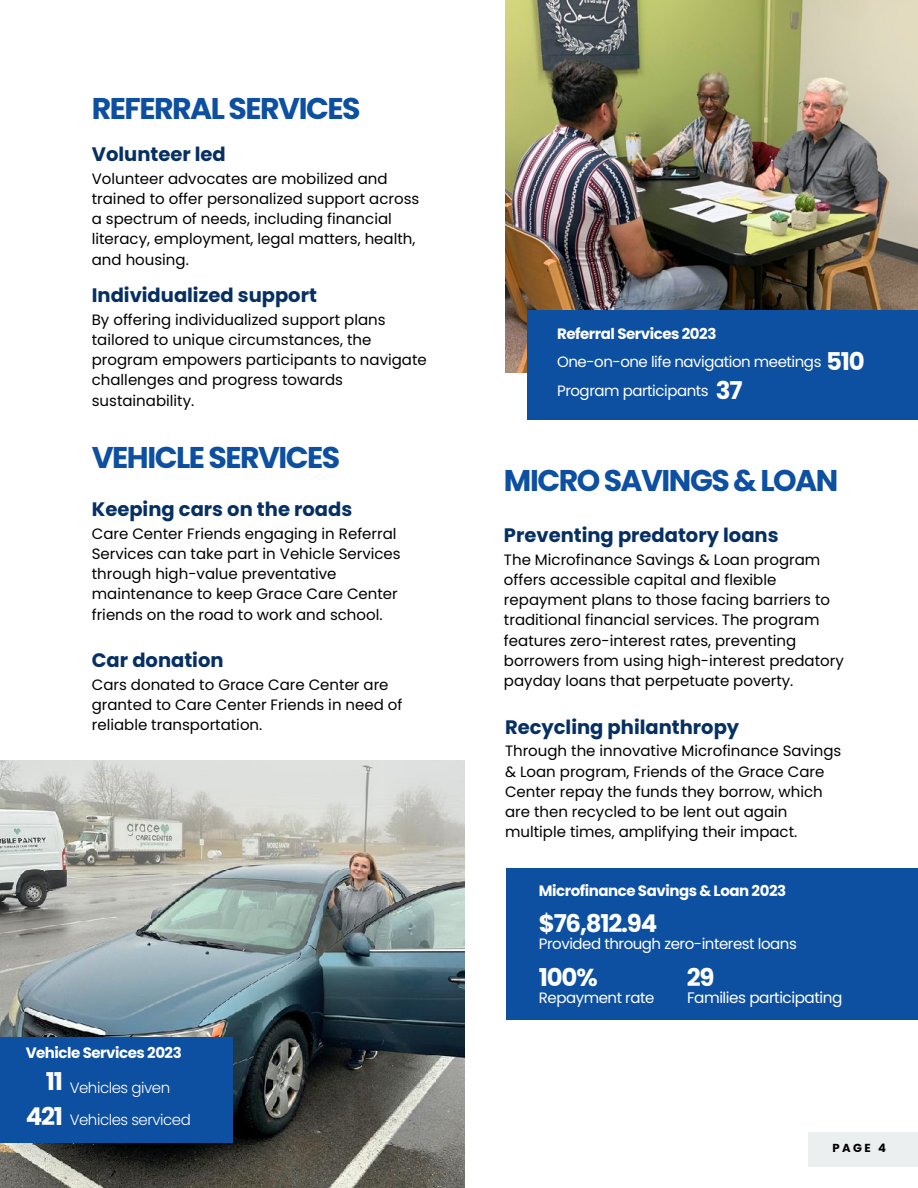
<style>
.page{position:relative;width:918px;height:1188px;background:#fff}
.page>*{position:absolute;margin:0;border:0;box-sizing:border-box;transform-origin:0 0}
.t1{font:700 30px "Poppins";letter-spacing:-.05em;color:#0d50a1}
.t2{font:700 24.45px "Poppins";letter-spacing:-.05em;color:#fefeff}
.t3{font:700 24.45px "Poppins";color:#fff}
.t4{font:700 19.5px "Poppins";color:#063063}
.t5{font:15.3px "Poppins";letter-spacing:-.03em;color:#fff}
.t6{font:15px/20.2px "Poppins";color:#000}
.t7{font:15px "Poppins";letter-spacing:-.03em;color:#fff}
.t8{font:700 15px "Poppins";letter-spacing:-.03em;color:#fff}
.t9{font:300 15px "Poppins";letter-spacing:-.03em;color:#fff}
.t10{font:700 11.7px "Poppins";color:#000}
</style>
<div class="page">
<img style="left:506px;top:0;width:412px;height:372px">
<img style="left:0;top:760px;width:465px;height:428px">
<div style="left:506px;top:869px;width:412px;height:151px;background:#0d50a1"></div>
<div style="left:808px;top:1132px;width:110px;height:35px;background:#ecefef"></div>
<div style="left:527px;top:310px;width:391px;height:110px;background:#0d50a1"></div>
<div style="left:0;top:1037px;width:233px;height:105px;background:#0d50a1"></div>
<h4 class="t1" style="left:92px;top:87px;width:270px">REFERRAL SERVICES</h4>
<p class="t4" style="left:92px;top:141px;width:136px">Volunteer led</p>
<p class="t6" style="left:92px;top:168px;width:329px">Volunteer advocates are mobilized and trained to offer personalized support across a spectrum of needs, including financial literacy, employment, legal matters, health, and housing.</p>
<h2 class="t4" style="left:92px;top:282px;width:227px">Individualized support</h2>
<h2 class="t6" style="left:92px;top:309px;width:336px">By offering individualized support plans tailored to unique circumstances, the program empowers participants to navigate challenges and progress towards sustainability.</h2>
<h4 class="t1" style="left:92px;top:437px;width:250px">VEHICLE SERVICES</h4>
<h3 class="t4" style="left:92px;top:496px;width:262px">Keeping cars on the roads</h3>
<h3 class="t6" style="left:92px;top:523px;width:310px">Care Center Friends engaging in Referral Services can take part in Vehicle Services through high-value preventative maintenance to keep Grace Care Center friends on the road to work and school.</h3>
<p class="t4" style="left:92px;top:647px;width:133px">Car donation</p>
<p class="t6" style="left:92px;top:674px;width:312px">Cars donated to Grace Care Center are granted to Care Center Friends in need of reliable transportation.</p>
<p class="t8" style="left:26px;top:1043px;width:158px">Vehicle Services 2023</p>
<h4 class="t2" style="left:46px;top:1065px;width:19px">11</h4>
<h2 class="t9" style="left:70px;top:1077px;width:102px">Vehicles given</h2>
<h4 class="t2" style="left:26px;top:1099px;width:39px">421</h4>
<h2 class="t9" style="left:70px;top:1109px;width:123px">Vehicles serviced</h2>
<p class="t8" style="left:557px;top:323px;width:161px">Referral Services 2023</p>
<h4 class="t7" style="left:557px;top:352px;width:266px">One-on-one life navigation meetings</h4>
<p class="t2" style="left:826px;top:344px;width:40px">510</p>
<h4 class="t7" style="left:557px;top:380px;width:153px">Program participants</h4>
<h1 class="t2" style="left:716px;top:373px;width:28px">37</h1>
<h4 class="t1" style="left:504px;top:460px;width:336px">MICRO SAVINGS &amp; LOAN</h4>
<h1 class="t4" style="left:504px;top:522px;width:276px">Preventing predatory loans</h1>
<h1 class="t6" style="left:504px;top:549px;width:341px">The Microfinance Savings &amp; Loan program offers accessible capital and flexible repayment plans to those facing barriers to traditional financial services. The program features zero-interest rates, preventing borrowers from using high-interest predatory payday loans that perpetuate poverty.</h1>
<h4 class="t4" style="left:505px;top:713px;width:236px">Recycling philanthropy</h4>
<h4 class="t6" style="left:505px;top:741px;width:338px">Through the innovative Microfinance Savings &amp; Loan program, Friends of the Grace Care Center repay the funds they borrow, which are then recycled to be lent out again multiple times, amplifying their impact.</h4>
<h4 class="t8" style="left:539px;top:880px;width:249px">Microfinance Savings &amp; Loan 2023</h4>
<h4 class="t2" style="left:539px;top:906px;width:120px">$76,812.94</h4>
<h4 class="t7" style="left:539px;top:934px;width:259px">Provided through zero-interest loans</h4>
<h2 class="t2" style="left:539px;top:960px;width:60px">100%</h2>
<h3 class="t3" style="left:687px;top:960px;width:29px">29</h3>
<h3 class="t7" style="left:539px;top:987px;width:117px">Repayment rate</h3>
<h4 class="t5" style="left:687px;top:987px;width:157px">Families participating</h4>
<h4 class="t10" style="left:833px;top:1140px;width:55px">PAGE 4</h4>
</div>
